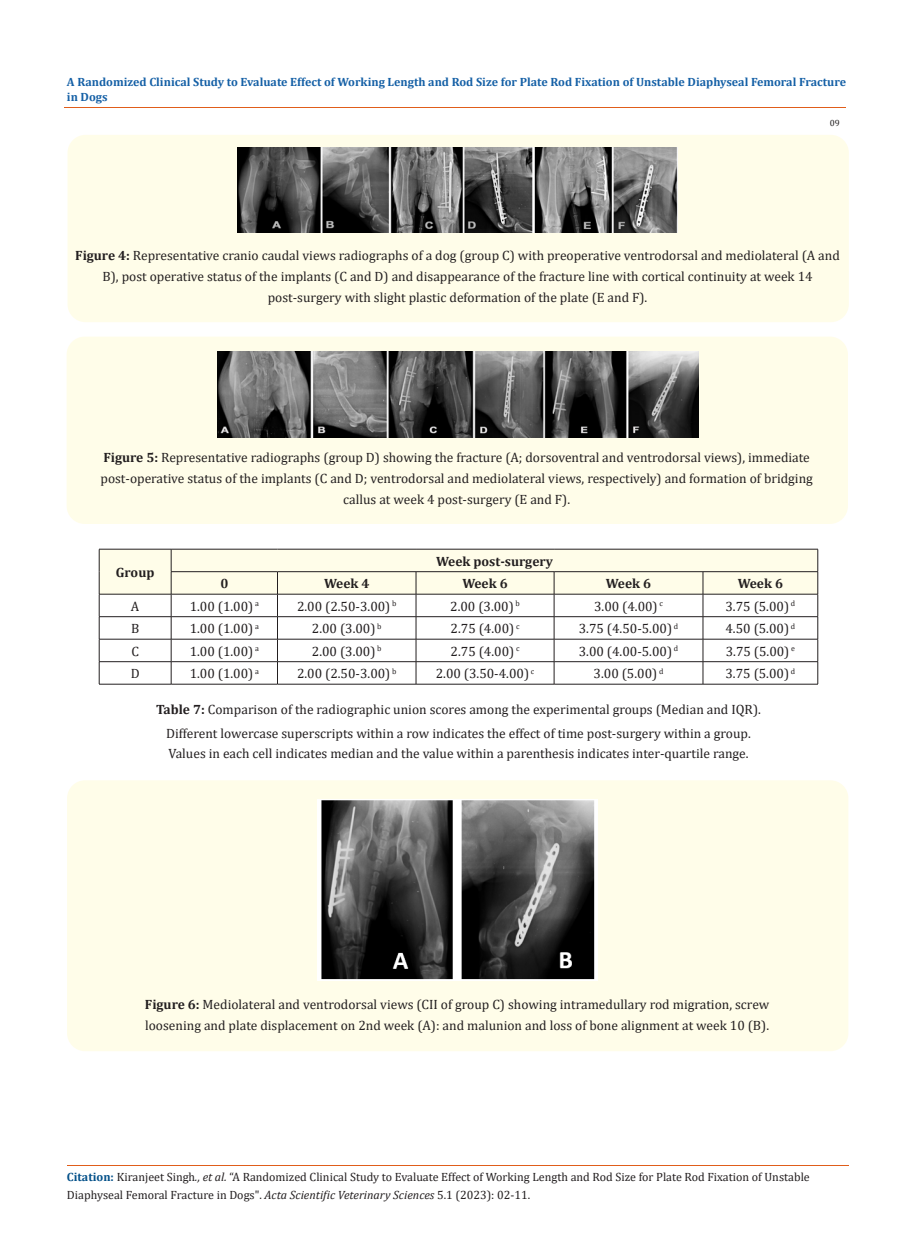
<style>
.page{position:relative;width:917px;height:1260px;background:#fff}
.page>*{position:absolute;margin:0;border:0;box-sizing:border-box;transform-origin:0 0}
.t1{font:13.5px/21px "Cambria";color:#231f20;text-align:center}
.t2{font:700 13.5px "Cambria";color:#231f20}
.t3{font:12px/18px "Cambria";color:#231f20}
.t4{font:700 12px/15px "Cambria";color:#1560a6}
.t5{font:9px "Cambria";color:#231f20}
.s1{font-weight:700}
.s2{font-weight:700;color:#035089}
.s3{font-style:italic}
</style>
<div class="page">
<div style="left:67px;top:135px;width:781px;height:187px;background:#fffde9;border-radius:18px"></div>
<img style="left:238px;top:148px;width:439px;height:84px">
<div style="left:67px;top:337px;width:781px;height:187px;background:#fffde9;border-radius:18px"></div>
<img style="left:217px;top:352px;width:481px;height:85px">
<svg style="left:99px;top:549px;width:719px;height:135px"></svg>
<hr style="left:99px;top:684px;width:72px;height:1px;background:#231f20">
<hr style="left:171px;top:684px;width:106px;height:1px;background:#231f20">
<hr style="left:277px;top:684px;width:139px;height:1px;background:#231f20">
<hr style="left:416px;top:684px;width:138px;height:1px;background:#231f20">
<hr style="left:554px;top:684px;width:149px;height:1px;background:#231f20">
<hr style="left:703px;top:684px;width:115px;height:1px;background:#231f20">
<div style="left:67px;top:780px;width:781px;height:271px;background:#fffde9;border-radius:18px"></div>
<img style="left:317px;top:800px;width:280px;height:181px">
<hr style="left:64px;top:108px;width:781px;height:1px;background:#e05d1a">
<hr style="left:67px;top:1166px;width:781px;height:1px;background:#e05d1a">
<p class="t4" style="left:67px;top:74px;width:780px">A Randomized Clinical Study to Evaluate Effect of Working Length and Rod Size for Plate Rod Fixation of Unstable Diaphyseal Femoral Fracture in Dogs</p>
<p class="t5" style="left:829px;top:118px;width:11px">09</p>
<p class="t1" style="left:75px;top:245px;width:766px"><span class="s1">Figure 4:</span> Representative cranio caudal views radiographs of a dog (group C) with preoperative ventrodorsal and mediolateral (A and<br>B), post operative status of the implants (C and D) and disappearance of the fracture line with cortical continuity at week 14 post-surgery with slight plastic deformation of the plate (E and F).</p>
<p class="t1" style="left:100px;top:446px;width:714px"><span class="s1">Figure 5:</span> Representative radiographs (group D) showing the fracture (A; dorsoventral and ventrodorsal views), immediate post-operative status of the implants (C and D; ventrodorsal and mediolateral views, respectively) and formation of bridging callus at week 4 post-surgery (E and F).</p>
<p class="t2" style="left:116px;top:563px;width:40px">Group</p>
<p class="t2" style="left:436px;top:552px;width:118px">Week post-surgery</p>
<p class="t2" style="left:220px;top:574px;width:9px">0</p>
<p class="t2" style="left:324px;top:574px;width:47px">Week 4</p>
<p class="t2" style="left:462px;top:574px;width:47px">Week 6</p>
<p class="t2" style="left:605px;top:574px;width:47px">Week 6</p>
<p class="t2" style="left:737px;top:574px;width:47px">Week 6</p>
<p class="t1" style="left:131px;top:596px;width:10px">A</p>
<p class="t1" style="left:190px;top:596px;width:71px">1.00 (1.00) <sup>a</sup></p>
<p class="t1" style="left:297px;top:596px;width:101px">2.00 (2.50-3.00) <sup>b</sup></p>
<p class="t1" style="left:450px;top:596px;width:71px">2.00 (3.00) <sup>b</sup></p>
<p class="t1" style="left:594px;top:596px;width:70px">3.00 (4.00) <sup>c</sup></p>
<p class="t1" style="left:725px;top:596px;width:71px">3.75 (5.00) <sup>d</sup></p>
<p class="t1" style="left:131px;top:618px;width:10px">B</p>
<p class="t1" style="left:190px;top:618px;width:71px">1.00 (1.00) <sup>a</sup></p>
<p class="t1" style="left:312px;top:618px;width:71px">2.00 (3.00) <sup>b</sup></p>
<p class="t1" style="left:450px;top:618px;width:70px">2.75 (4.00) <sup>c</sup></p>
<p class="t1" style="left:578px;top:618px;width:101px">3.75 (4.50-5.00) <sup>d</sup></p>
<p class="t1" style="left:725px;top:618px;width:71px">4.50 (5.00) <sup>d</sup></p>
<p class="t1" style="left:131px;top:641px;width:9px">C</p>
<p class="t1" style="left:190px;top:641px;width:71px">1.00 (1.00) <sup>a</sup></p>
<p class="t1" style="left:312px;top:641px;width:71px">2.00 (3.00) <sup>b</sup></p>
<p class="t1" style="left:450px;top:641px;width:70px">2.75 (4.00) <sup>c</sup></p>
<p class="t1" style="left:578px;top:641px;width:101px">3.00 (4.00-5.00) <sup>d</sup></p>
<p class="t1" style="left:725px;top:641px;width:71px">3.75 (5.00) <sup>e</sup></p>
<p class="t1" style="left:131px;top:663px;width:10px">D</p>
<p class="t1" style="left:190px;top:663px;width:71px">1.00 (1.00) <sup>a</sup></p>
<p class="t1" style="left:297px;top:663px;width:101px">2.00 (2.50-3.00) <sup>b</sup></p>
<p class="t1" style="left:436px;top:663px;width:100px">2.00 (3.50-4.00) <sup>c</sup></p>
<p class="t1" style="left:593px;top:663px;width:71px">3.00 (5.00) <sup>d</sup></p>
<p class="t1" style="left:725px;top:663px;width:71px">3.75 (5.00) <sup>d</sup></p>
<p class="t1" style="left:156px;top:698px;width:606px"><span class="s1">Table 7:</span> Comparison of the radiographic union scores among the experimental groups (Median and IQR).</p>
<p class="t1" style="left:166px;top:723px;width:586px;line-height:20.2px;text-align:left">Different lowercase superscripts within a row indicates the effect of time post-surgery within a group.<br>Values in each cell indicates median and the value within a parenthesis indicates inter-quartile range.</p>
<p class="t1" style="left:145px;top:993px;width:626px;text-align:left"><span class="s1">Figure 6:</span> Mediolateral and ventrodorsal views (CII of group C) showing intramedullary rod migration, screw loosening and plate displacement on 2nd week (A): and malunion and loss of bone alignment at week 10 (B).</p>
<p class="t3" style="left:67px;top:1168px;width:744px"><span class="s2">Citation:</span> Kiranjeet Singh<span class="s3">., et al.</span> “A Randomized Clinical Study to Evaluate Effect of Working Length and Rod Size for Plate Rod Fixation of Unstable<br>Diaphyseal Femoral Fracture in Dogs". <span class="s3">Acta Scientific Veterinary Sciences</span> 5.1 (2023): 02-11.</p>
</div>
